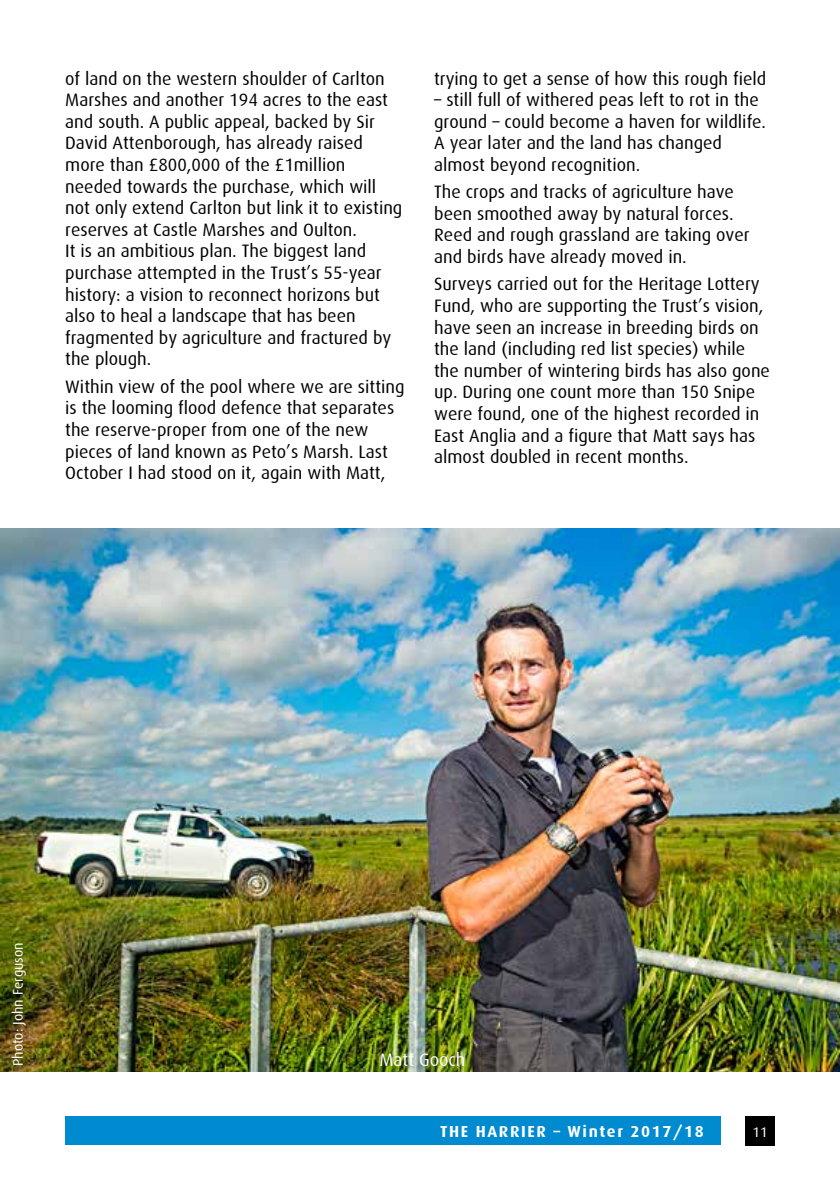
<style>
.page{position:relative;width:840px;height:1191px;background:#fff}
.page>*{position:absolute;margin:0;border:0;box-sizing:border-box;transform-origin:0 0}
.t1{font:18px/21.6px "Dax";color:#000}
.t2{font:18px "Dax";color:#fff}
.t3{font:700 16px "Dax";letter-spacing:.1em;color:#fff}
.t4{font:14px "Dax";color:#fff}
</style>
<div class="page">
<div style="left:65px;top:1116px;width:655px;height:28px;background:#008bd0"></div>
<div style="left:745px;top:1116px;width:29px;height:29px;background:#000"></div>
<img style="left:0;top:528px;width:839px;height:543px">
<p class="t1" style="left:65px;top:68px;width:338px">of land on the western shoulder of Carlton Marshes and another 194 acres to the east and south. A public appeal, backed by Sir David Attenborough, has already raised more than £800,000 of the £1million needed towards the purchase, which will not only extend Carlton but link it to existing reserves at Castle Marshes and Oulton.<br>It is an ambitious plan. The biggest land purchase attempted in the Trust’s 55-year history: a vision to reconnect horizons but also to heal a landscape that has been fragmented by agriculture and fractured by the plough.</p>
<p class="t1" style="left:65px;top:376px;width:340px">Within view of the pool where we are sitting is the looming flood defence that separates the reserve-proper from one of the new pieces of land known as Peto’s Marsh. Last October I had stood on it, again with Matt,</p>
<p class="t1" style="left:434px;top:68px;width:333px">trying to get a sense of how this rough field</p>
<p class="t1" style="left:434px;top:89px;width:333px">– still full of withered peas left to rot in the ground – could become a haven for wildlife.<br>A year later and the land has changed almost beyond recognition.</p>
<p class="t1" style="left:434px;top:181px;width:317px">The crops and tracks of agriculture have been smoothed away by natural forces.<br>Reed and rough grassland are taking over and birds have already moved in.</p>
<p class="t1" style="left:434px;top:273px;width:337px">Surveys carried out for the Heritage Lottery Fund, who are supporting the Trust’s vision, have seen an increase in breeding birds on the land (including red list species) while the number of wintering birds has also gone up. During one count more than 150 Snipe were found, one of the highest recorded in East Anglia and a figure that Matt says has almost doubled in recent months.</p>
<p class="t4" style="left:10px;top:1066px;width:125px;rotate:-90deg">Photo: John Ferguson</p>
<p class="t2" style="left:379px;top:1050px;width:87px">Matt Gooch</p>
<p class="t3" style="left:440px;top:1122px;width:265px">THE HARRIER – Winter 2017/18</p>
<p class="t4" style="left:752px;top:1124px;width:16px">11</p>
</div>
